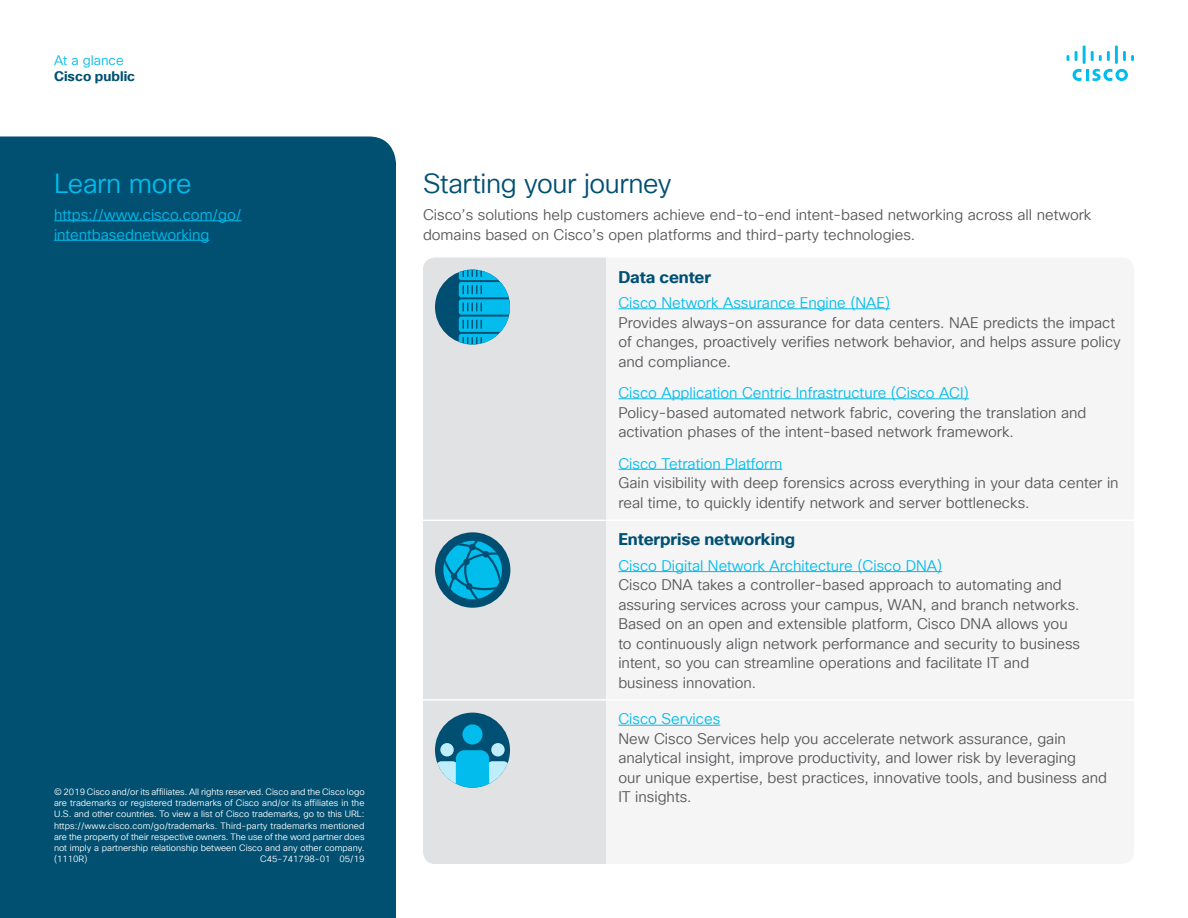
<style>
.page{position:relative;width:1188px;height:918px;background:#fff}
.page>*{position:absolute;margin:0;border:0;box-sizing:border-box;transform-origin:0 0}
.Subhead2_Indigo{font:27px "Cisco Sans TT Light";letter-spacing:-.015em;color:#005073}
.Subhead2_Blue{font:27px "Cisco Sans TT Light";letter-spacing:-.015em;color:#01bcec}
.Subhead3_Indigo{font:700 16.5px "Cisco Sans TT";letter-spacing:-.005em;color:#005073}
.Table_body{font:15px/19.5px "Cisco Sans TT Light";color:#57585a}
.Body{font:15px/19.5px "Cisco Sans TT Light";color:#57585a}
.Body_White{font:15px/19.5px "Cisco Sans TT Light";color:#01bcec}
.t1{font:700 13.5px "Cisco Sans TT";color:#005073}
.t2{font:13.5px "Cisco Sans TT Light";color:#01bcec}
.t3{font:9px/11.2px "Cisco Sans TT Light";color:#fff;text-align:justify}
.s1{color:#01bcec}
</style>
<div class="page">
<svg style="left:1073px;top:69px;width:55px;height:12px"></svg>
<svg style="left:1067px;top:55px;width:2px;height:6px"></svg>
<svg style="left:1075px;top:51px;width:3px;height:10px"></svg>
<hr style="left:1083px;top:45px;width:3px;height:19px;background:#01bcec">
<svg style="left:1091px;top:51px;width:19px;height:10px"></svg>
<hr style="left:1115px;top:45px;width:3px;height:19px;background:#01bcec">
<svg style="left:1123px;top:51px;width:11px;height:10px"></svg>
<div style="left:0;top:136px;width:396px;height:782px;background:#015072"></div>
<hr style="left:54px;top:221px;width:188px;height:1px;background:#01bcec">
<hr style="left:54px;top:240px;width:155px;height:1px;background:#01bcec">
<div style="left:423px;top:520px;width:183px;height:180px;background:#e1e2e4"></div>
<div style="left:606px;top:520px;width:528px;height:180px;background:#f5f5f6"></div>
<hr style="left:423px;top:520px;width:183px;height:1px;background:#fff">
<hr style="left:606px;top:520px;width:528px;height:1px;background:#fff">
<hr style="left:423px;top:699px;width:183px;height:2px;background:#fff">
<hr style="left:606px;top:699px;width:528px;height:2px;background:#fff">
<div style="left:423px;top:258px;width:183px;height:262px;background:#e1e2e4"></div>
<div style="left:435px;top:270px;width:75px;height:75px;background:#004f73;border-radius:50%"></div>
<svg style="left:459px;top:270px;width:51px;height:75px;background:#24afd5"></svg>
<div style="left:606px;top:258px;width:363px;height:261px;background:#f5f5f6"></div>
<hr style="left:618px;top:309px;width:272px;height:1px;background:#01bcec">
<hr style="left:618px;top:399px;width:351px;height:1px;background:#01bcec">
<hr style="left:618px;top:469px;width:164px;height:1px;background:#01bcec">
<div style="left:435px;top:532px;width:75px;height:76px;background:#004f73;border-radius:50%"></div>
<svg style="left:443px;top:541px;width:59px;height:58px"></svg>
<hr style="left:618px;top:571px;width:324px;height:1px;background:#01bcec">
<svg style="left:423px;top:701px;width:183px;height:163px;background:#c6d6dc"></svg>
<div style="left:462px;top:724px;width:21px;height:20px;background:#01bcec;border-radius:50%"></div>
<hr style="left:618px;top:725px;width:102px;height:1px;background:#01bcec">
<p class="t2" style="left:54px;top:51px;width:71px">At a glance</p>
<p class="t1" style="left:54px;top:67px;width:83px">Cisco public</p>
<p class="Subhead2_Blue" style="left:54px;top:166px;width:139px">Learn more</p>
<p class="Body_White" style="left:54px;top:206px;width:189px">https://www.cisco.com/go/ intentbasednetworking</p>
<p class="t3" style="left:54px;top:786px;width:312px">© 2019 Cisco and/or its affiliates. All rights reserved. Cisco and the Cisco logo are trademarks or registered trademarks of Cisco and/or its affiliates in the U.S. and other countries. To view a list of Cisco trademarks, go to this URL: https://www.cisco.com/go/trademarks. Third-party trademarks mentioned are the property of their respective owners. The use of the word partner does not imply a partnership relationship between Cisco and any other company. (1110R)</p>
<p class="t3" style="left:260px;top:854px;width:106px">C45-741798-01 05/19</p>
<p class="Subhead2_Indigo" style="left:423px;top:166px;width:250px">Starting your journey</p>
<p class="Body" style="left:423px;top:206px;width:670px">Cisco’s solutions help customers achieve end-to-end intent-based networking across all network domains based on Cisco’s open platforms and third-party technologies.</p>
<p class="Subhead3_Indigo" style="left:618px;top:266px;width:94px">Data center</p>
<p class="Table_body" style="left:618px;top:294px;width:504px"><span class="s1">Cisco Network Assurance Engine (NAE)<br></span>Provides always-on assurance for data centers. NAE predicts the impact of changes, proactively verifies network behavior, and helps assure policy and compliance.</p>
<p class="Table_body" style="left:618px;top:384px;width:470px"><span class="s1">Cisco Application Centric Infrastructure (Cisco ACI)<br></span>Policy-based automated network fabric, covering the translation and activation phases of the intent-based network framework.</p>
<p class="Table_body" style="left:618px;top:454px;width:502px"><span class="s1">Cisco Tetration Platform<br></span>Gain visibility with deep forensics across everything in your data center in real time, to quickly identify network and server bottlenecks.</p>
<p class="Subhead3_Indigo" style="left:618px;top:529px;width:178px">Enterprise networking</p>
<p class="Table_body" style="left:618px;top:556px;width:463px"><span class="s1">Cisco Digital Network Architecture (Cisco DNA)<br></span>Cisco DNA takes a controller-based approach to automating and assuring services across your campus, WAN, and branch networks.<br>Based on an open and extensible platform, Cisco DNA allows you to continuously align network performance and security to business intent, so you can streamline operations and facilitate IT and business innovation.</p>
<p class="Table_body" style="left:618px;top:710px;width:490px"><span class="s1">Cisco Services<br></span>New Cisco Services help you accelerate network assurance, gain analytical insight, improve productivity, and lower risk by leveraging<br>our unique expertise, best practices, innovative tools, and business and IT insights.</p>
</div>
